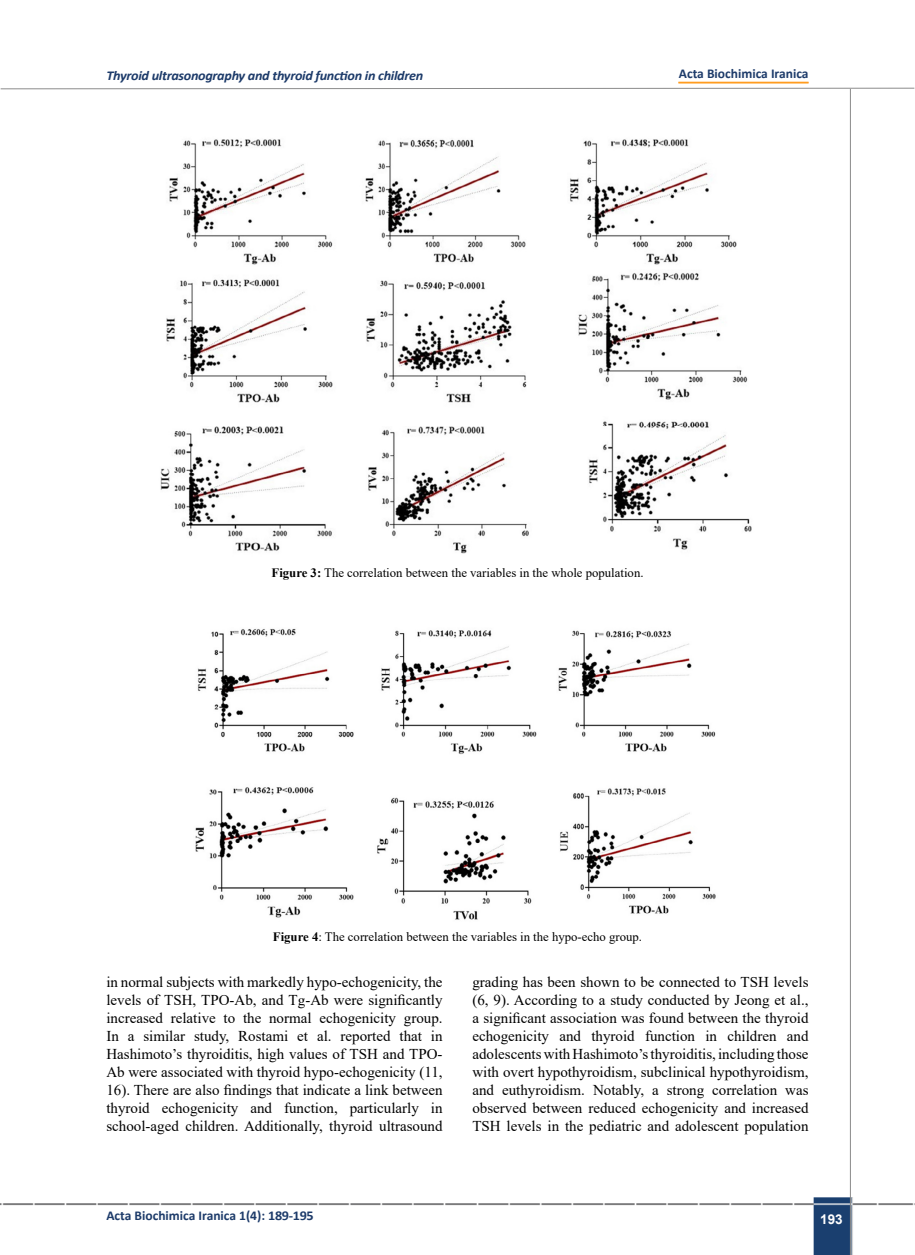
<style>
.page{position:relative;width:915px;height:1255px;background:#fff}
.page>*{position:absolute;margin:0;border:0;box-sizing:border-box;transform-origin:0 0}
.t1{font:15px/18px "Times New Roman";color:#000;text-align:justify}
.t2{font:700 13.5px "Calibri";color:#1d3b6a}
.t3{font:italic 700 13.5px "Calibri";letter-spacing:-.02em;color:#1d3b6a;scale:1.05 1}
.t4{font:700 13.5px "Arial";color:#fff}
.t5{font:12.75px "Times New Roman";color:#000}
.s1{font-weight:700}
</style>
<div class="page">
<img style="left:0;top:1197px;width:914px;height:57px">
<hr style="left:678px;top:82px;width:130px;height:1px;background:#ff8f00">
<hr style="left:678px;top:83px;width:130px;height:1px;background:#ff8f00">
<svg style="left:0;top:87px;width:914px;height:2px"></svg>
<hr style="left:849px;top:89px;width:1px;height:1165px;background:#8b8b8b">
<img style="left:160px;top:139px;width:592px;height:415px">
<img style="left:195px;top:628px;width:521px;height:292px">
<p class="t3" style="left:106px;top:66px;width:303px">Thyroid ultrasonography and thyroid function in children</p>
<p class="t2" style="left:678px;top:64px;width:131px">Acta Biochimica Iranica</p>
<p class="t5" style="left:271px;top:563px;width:373px"><span class="s1">Figure 3:</span> The correlation between the variables in the whole population.</p>
<p class="t5" style="left:273px;top:927px;width:370px"><span class="s1">Figure 4</span>: The correlation between the variables in the hypo-echo group.</p>
<p class="t1" style="left:106px;top:972px;width:337px">in normal subjects with markedly hypo-echogenicity, the levels of TSH, TPO-Ab, and Tg-Ab were significantly increased relative to the normal echogenicity group.<br>In a similar study, Rostami et al. reported that in Hashimoto’s thyroiditis, high values of TSH and TPO-Ab were associated with thyroid hypo-echogenicity (11, 16). There are also findings that indicate a link between thyroid echogenicity and function, particularly in school-aged children. Additionally, thyroid ultrasound</p>
<p class="t1" style="left:472px;top:972px;width:337px">grading has been shown to be connected to TSH levels (6, 9). According to a study conducted by Jeong et al., a significant association was found between the thyroid echogenicity and thyroid function in children and adolescents with Hashimoto’s thyroiditis, including those with overt hypothyroidism, subclinical hypothyroidism, and euthyroidism. Notably, a strong correlation was observed between reduced echogenicity and increased TSH levels in the pediatric and adolescent population</p>
<p class="t2" style="left:106px;top:1205px;width:209px">Acta Biochimica Iranica 1(4): 189-195</p>
<p class="t4" style="left:819px;top:1209px;width:24px">193</p>
</div>
